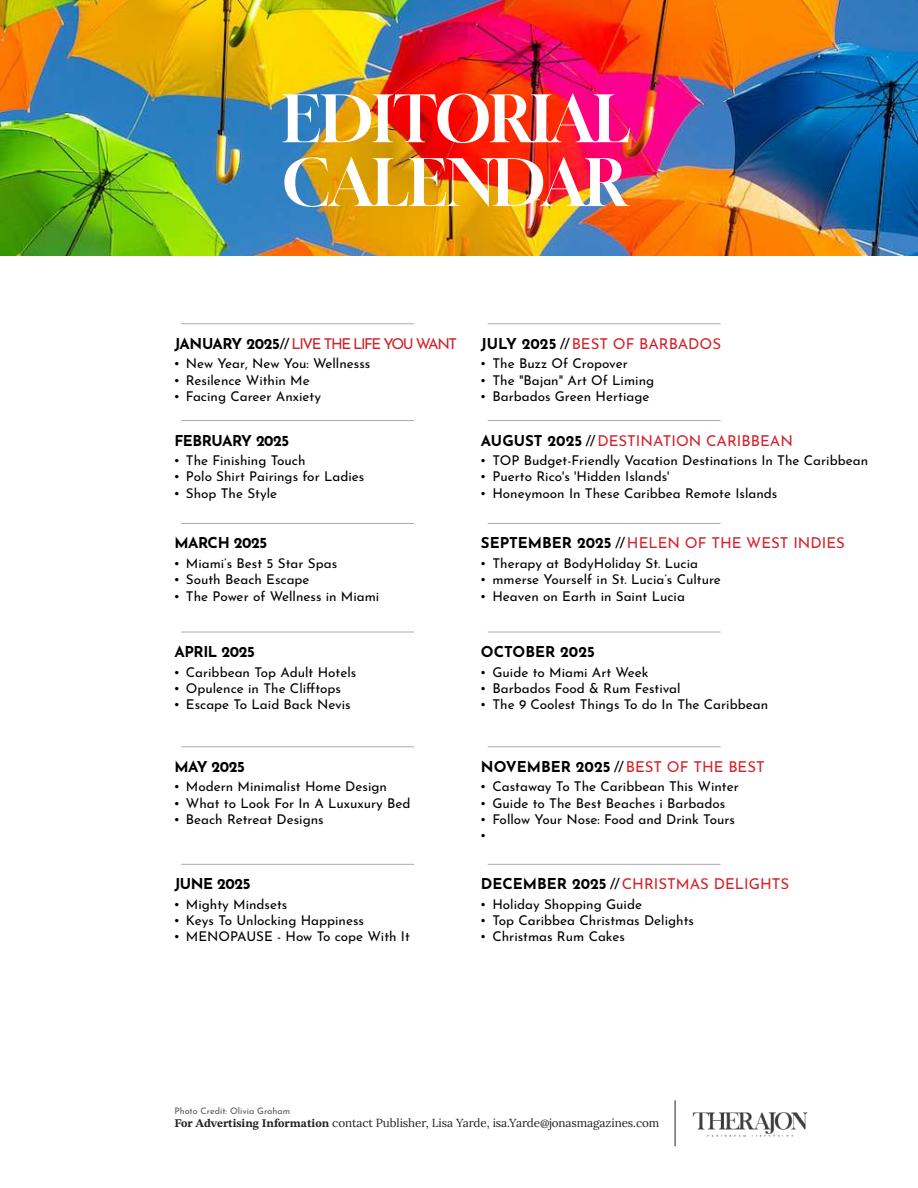
<style>
.page{position:relative;width:918px;height:1188px;background:#fff}
.page>*{position:absolute;margin:0;border:0;box-sizing:border-box;transform-origin:0 0}
.t1{font:63.9px/63.9px "Gloock";letter-spacing:-.01em;color:#fff}
.t2{font:15px "Josefin Sans";color:#d3222a}
.t3{font:700 15px "Josefin Sans";letter-spacing:-.03em;color:#000}
.t4{font:15px "Josefin Sans";letter-spacing:-.095em;color:#ce2029}
.t5{font:700 15px "Josefin Sans";color:#000}
.t6{font:13.5px "Josefin Sans";color:#000}
.t7{font:13.5px "Times New Roman";color:#000}
.t8{font:11.7px "Lora";letter-spacing:-.005em;color:#232020}
.t9{font:9px "Josefin Sans";color:#57585c}
.s1{font-weight:700;color:#000}
.s2{color:#000}
.s3{font-family:"Times New Roman"}
.s4{font-family:"STIX Two Text";font-weight:700}
</style>
<div class="page">
<img style="left:0;top:0;width:918px;height:256px">
<hr style="left:675px;top:1100px;width:1px;height:46px;background:#232020">
<img style="left:692px;top:1112px;width:116px;height:24px">
<hr style="left:181px;top:323px;width:233px;height:1px;background:#a9abad">
<hr style="left:488px;top:323px;width:233px;height:1px;background:#a9abad">
<hr style="left:181px;top:420px;width:233px;height:1px;background:#a9abad">
<hr style="left:488px;top:420px;width:233px;height:1px;background:#a9abad">
<hr style="left:181px;top:632px;width:233px;height:1px;background:#a9abad">
<hr style="left:488px;top:632px;width:233px;height:1px;background:#a9abad">
<hr style="left:181px;top:523px;width:233px;height:1px;background:#a9abad">
<hr style="left:488px;top:523px;width:233px;height:1px;background:#a9abad">
<hr style="left:181px;top:746px;width:233px;height:1px;background:#a9abad">
<hr style="left:488px;top:746px;width:233px;height:1px;background:#a9abad">
<hr style="left:181px;top:864px;width:233px;height:1px;background:#a9abad">
<hr style="left:488px;top:864px;width:233px;height:1px;background:#a9abad">
<h1 class="t1" style="left:282px;top:90px;width:350px">EDITORIAL<br>CALENDAR</h1>
<p class="t4" style="left:174px;top:331px;width:284px"><span class="s1">JANUARY 2025</span><span class="s2">//</span> LIVE THE LIFE YOU WANT</p>
<p class="t2" style="left:481px;top:331px;width:242px"><span class="s1">JULY 2025</span> <span class="s2">//</span> BEST OF BARBADOS</p>
<p class="t6" style="left:481px;top:352px;width:148px"><span class="s3">•</span> The Buzz Of Cropover</p>
<p class="t6" style="left:481px;top:369px;width:175px"><span class="s3">•</span> The "Bajan" Art Of Liming</p>
<p class="t6" style="left:481px;top:385px;width:170px"><span class="s3">•</span> Barbados Green Hertiage</p>
<p class="t6" style="left:174px;top:352px;width:198px"><span class="s3">•</span> New Year, New You: Wellnesss</p>
<p class="t6" style="left:174px;top:369px;width:137px"><span class="s3">•</span> Resilence Within Me</p>
<p class="t6" style="left:174px;top:385px;width:148px"><span class="s3">•</span> Facing Career Anxiety</p>
<p class="t3" style="left:174px;top:427px;width:117px">FEBRUARY 2025</p>
<p class="t2" style="left:481px;top:428px;width:314px"><span class="s1">AUGUST 2025</span> <span class="s2">//</span> DESTINATION CARIBBEAN</p>
<p class="t6" style="left:481px;top:449px;width:389px"><span class="s3">•</span> TOP Budget-Friendly Vacation Destinations In The Caribbean</p>
<p class="t6" style="left:481px;top:465px;width:190px"><span class="s3">•</span> Puerto Rico's 'Hidden Islands'</p>
<p class="t6" style="left:481px;top:482px;width:298px"><span class="s3">•</span> Honeymoon In These Caribbea Remote Islands</p>
<p class="t6" style="left:174px;top:449px;width:133px"><span class="s3">•</span> The Finishing Touch</p>
<p class="t6" style="left:174px;top:465px;width:191px"><span class="s3">•</span> Polo Shirt Pairings for Ladies</p>
<p class="t6" style="left:174px;top:482px;width:104px"><span class="s3">•</span> Shop The Style</p>
<p class="t3" style="left:174px;top:530px;width:94px">MARCH 2025</p>
<p class="t2" style="left:481px;top:531px;width:365px"><span class="s1">SEPTEMBER 2025</span> <span class="s2">//</span> HELEN OF THE WEST INDIES</p>
<p class="t6" style="left:481px;top:552px;width:219px"><span class="s3">•</span> Therapy at BodyHoliday St. Lucia</p>
<p class="t6" style="left:481px;top:568px;width:242px"><span class="s3">•</span> mmerse Yourself in St. Lucia’s Culture</p>
<p class="t6" style="left:481px;top:585px;width:206px"><span class="s3">•</span> Heaven on Earth in Saint Lucia</p>
<p class="t6" style="left:174px;top:552px;width:164px"><span class="s3">•</span> Miami’s Best 5 Star Spas</p>
<p class="t6" style="left:174px;top:568px;width:137px"><span class="s3">•</span> South Beach Escape</p>
<p class="t6" style="left:174px;top:585px;width:207px"><span class="s3">•</span> The Power of Wellness in Miami</p>
<p class="t3" style="left:174px;top:638px;width:82px">APRIL 2025</p>
<p class="t5" style="left:481px;top:638px;width:115px">OCTOBER 2025</p>
<p class="t6" style="left:481px;top:661px;width:169px"><span class="s3">•</span> Guide to Miami Art Week</p>
<p class="t6" style="left:481px;top:677px;width:201px"><span class="s3">•</span> Barbados Food &amp; Rum Festival</p>
<p class="t6" style="left:481px;top:693px;width:289px"><span class="s3">•</span> The 9 Coolest Things To do In The Caribbean</p>
<p class="t6" style="left:174px;top:661px;width:184px"><span class="s3">•</span> Caribbean Top Adult Hotels</p>
<p class="t6" style="left:174px;top:677px;width:168px"><span class="s3">•</span> Opulence in The Clifftops</p>
<p class="t6" style="left:174px;top:693px;width:178px"><span class="s3">•</span> Escape To Laid Back Nevis</p>
<p class="t3" style="left:174px;top:753px;width:72px">MAY 2025</p>
<p class="t2" style="left:481px;top:754px;width:285px"><span class="s1">NOVEMBER 2025</span> <span class="s2">//</span> BEST OF THE BEST</p>
<p class="t6" style="left:481px;top:775px;width:259px"><span class="s3">•</span> Castaway To The Caribbean This Winter</p>
<p class="t6" style="left:481px;top:792px;width:246px"><span class="s3">•</span> Guide to The Best Beaches i Barbados</p>
<p class="t6" style="left:481px;top:808px;width:256px"><span class="s3">•</span> Follow Your Nose: Food and Drink Tours</p>
<p class="t7" style="left:481px;top:826px;width:6px">•</p>
<p class="t6" style="left:174px;top:775px;width:214px"><span class="s3">•</span> Modern Minimalist Home Design</p>
<p class="t6" style="left:174px;top:792px;width:238px"><span class="s3">•</span> What to Look For In A Luxuxury Bed</p>
<p class="t6" style="left:174px;top:808px;width:151px"><span class="s3">•</span> Beach Retreat Designs</p>
<p class="t3" style="left:174px;top:871px;width:78px">JUNE 2025</p>
<p class="t2" style="left:481px;top:872px;width:310px"><span class="s1">DECEMBER 2025</span> <span class="s2">//</span> CHRISTMAS DELIGHTS</p>
<p class="t6" style="left:481px;top:893px;width:163px"><span class="s3">•</span> Holiday Shopping Guide</p>
<p class="t6" style="left:481px;top:909px;width:215px"><span class="s3">•</span> Top Caribbea Christmas Delights</p>
<p class="t6" style="left:481px;top:925px;width:146px"><span class="s3">•</span> Christmas Rum Cakes</p>
<p class="t6" style="left:174px;top:893px;width:115px"><span class="s3">•</span> Mighty Mindsets</p>
<p class="t6" style="left:174px;top:909px;width:191px"><span class="s3">•</span> Keys To Unlocking Happiness</p>
<p class="t6" style="left:174px;top:925px;width:237px"><span class="s3">•</span> MENOPAUSE - How To cope With It</p>
<p class="t9" style="left:174px;top:1104px;width:117px">Photo Credit: Olivia Graham</p>
<p class="t8" style="left:174px;top:1114px;width:487px"><span class="s4">For Advertising Information</span> contact Publisher, Lisa Yarde, isa.Yarde@jonasmagazines.com</p>
</div>
